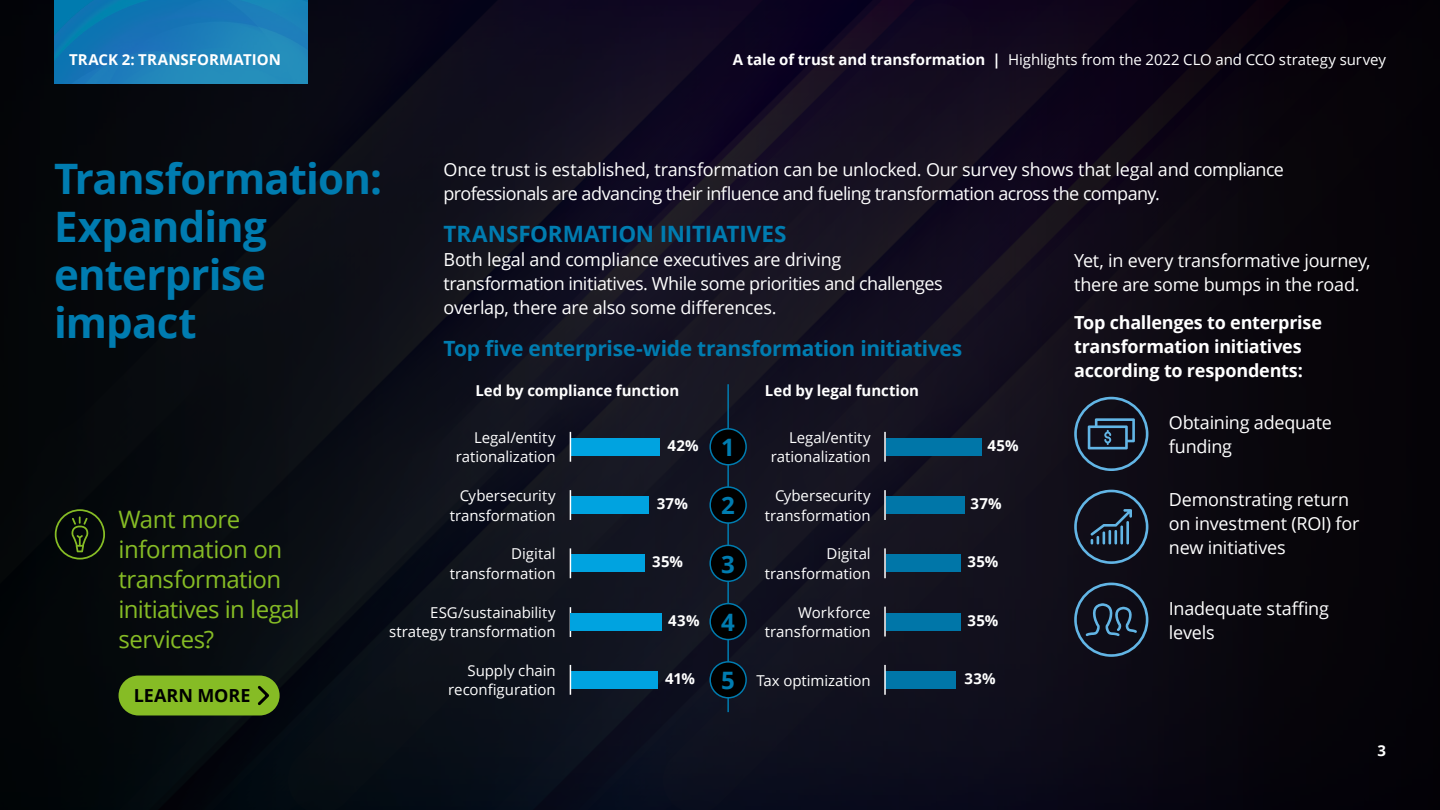
<style>
.page{position:relative;width:1440px;height:810px;background:#fff}
.page>*{position:absolute;margin:0;border:0;box-sizing:border-box;transform-origin:0 0}
.t1{font:700 42px/48px "Open Sans";letter-spacing:-.02em;color:#007cb0}
.t2{font:24px/30px "Open Sans";letter-spacing:-.02em;color:#86bc25}
.t3{font:700 24px "Open Sans";color:#007cb0}
.t4{font:700 22.5px "Open Sans";letter-spacing:-.005em;color:#007cb0}
.t5{font:700 21px "Open Sans";letter-spacing:-.015em;color:#007cb0}
.t6{font:18px/24px "Open Sans";letter-spacing:-.015em;color:#fff}
.t7{font:700 18px/24px "Open Sans";letter-spacing:-.015em;color:#fff}
.t8{font:700 18px "Open Sans";letter-spacing:.005em;color:#000}
.t9{font:15px/19.5px "Open Sans";letter-spacing:-.005em;color:#fff;text-align:right}
.t10{font:700 15px "Open Sans";color:#fff}
.s1{font-weight:700}
.s2{font-size:24px;color:#007cb0}
.s3{font-weight:700;font-size:24px;color:#007cb0}
</style>
<div class="page">
<div style="left:623px;top:0;width:817px;height:810px;background:linear-gradient(to right,#181429,#060308)"></div>
<div style="left:0;top:0;width:640px;height:810px;background:linear-gradient(to right,#020607,#131323)"></div>
<img style="left:54px;top:0;width:254px;height:84px">
<div style="left:119px;top:676px;width:161px;height:40px;background:#86bc25;border-radius:20px"></div>
<svg style="left:0;top:680px;width:794px;height:130px;background:#0e1516"></svg>
<svg style="left:55px;top:509px;width:50px;height:51px;background:#19260e"></svg>
<svg style="left:1074px;top:583px;width:74px;height:74px;background:#1d2a3b"></svg>
<svg style="left:1074px;top:397px;width:74px;height:74px;background:#202f41"></svg>
<svg style="left:1074px;top:490px;width:74px;height:74px;background:#1e2a3b"></svg>
<hr style="left:727px;top:384px;width:2px;height:328px;background:#007cb0">
<hr style="left:570px;top:607px;width:1px;height:30px;background:#fff">
<div style="left:570px;top:438px;width:90px;height:18px;background:#00a3e0"></div>
<div style="left:886px;top:438px;width:96px;height:18px;background:#0076a8"></div>
<hr style="left:570px;top:432px;width:1px;height:30px;background:#fff">
<hr style="left:884px;top:432px;width:2px;height:30px;background:#fff">
<div style="left:710px;top:429px;width:36px;height:36px;background:#000;border-radius:50%"></div>
<div style="left:709px;top:428px;width:38px;height:38px;border:2px solid #007cb0;border-radius:50%"></div>
<div style="left:570px;top:496px;width:79px;height:18px;background:#00a3e0"></div>
<div style="left:886px;top:496px;width:79px;height:18px;background:#0076a8"></div>
<hr style="left:570px;top:490px;width:1px;height:30px;background:#fff">
<hr style="left:884px;top:490px;width:2px;height:30px;background:#fff">
<div style="left:710px;top:487px;width:36px;height:36px;background:#000;border-radius:50%"></div>
<div style="left:709px;top:486px;width:38px;height:38px;border:2px solid #007cb0;border-radius:50%"></div>
<div style="left:570px;top:554px;width:75px;height:18px;background:#00a3e0"></div>
<div style="left:886px;top:554px;width:74px;height:18px;background:#0076a8"></div>
<hr style="left:570px;top:548px;width:1px;height:30px;background:#fff">
<hr style="left:884px;top:548px;width:2px;height:30px;background:#fff">
<div style="left:710px;top:545px;width:36px;height:36px;background:#000;border-radius:50%"></div>
<div style="left:709px;top:545px;width:38px;height:37px;border:2px solid #007cb0;border-radius:50%"></div>
<div style="left:570px;top:613px;width:92px;height:18px;background:#00a3e0"></div>
<div style="left:886px;top:613px;width:74px;height:18px;background:#0076a8"></div>
<hr style="left:884px;top:607px;width:2px;height:30px;background:#fff">
<div style="left:710px;top:604px;width:36px;height:36px;background:#000;border-radius:50%"></div>
<div style="left:709px;top:603px;width:38px;height:37px;border:2px solid #007cb0;border-radius:50%"></div>
<div style="left:570px;top:671px;width:87px;height:18px;background:#00a3e0"></div>
<div style="left:886px;top:671px;width:70px;height:18px;background:#0076a8"></div>
<hr style="left:570px;top:665px;width:1px;height:30px;background:#fff">
<hr style="left:884px;top:665px;width:2px;height:30px;background:#fff">
<div style="left:710px;top:662px;width:36px;height:36px;background:#000;border-radius:50%"></div>
<div style="left:709px;top:661px;width:38px;height:38px;border:2px solid #007cb0;border-radius:50%"></div>
<p class="t10" style="left:69px;top:49px;width:213px">TRACK 2: TRANSFORMATION</p>
<p class="t9" style="left:733px;top:50px;width:655px"><span class="s1">A tale of trust and transformation |</span> Highlights from the 2022 CLO and CCO strategy survey</p>
<h1 class="t1" style="left:54px;top:154px;width:329px">Transformation:<br>Expanding enterprise impact</h1>
<p class="t6" style="left:444px;top:157px;width:842px">Once trust is established, transformation can be unlocked. Our survey shows that legal and compliance professionals are advancing their influence and fueling transformation across the company.</p>
<p class="t4" style="left:444px;top:218px;width:345px">TRANSFORMATION INITIATIVES</p>
<p class="t6" style="left:444px;top:247px;width:501px">Both legal and compliance executives are driving transformation initiatives. While some priorities and challenges overlap, there are also some differences.</p>
<p class="t6" style="left:1074px;top:248px;width:298px">Yet, in every transformative journey, there are some bumps in the road.</p>
<p class="t7" style="left:1074px;top:310px;width:249px">Top challenges to enterprise transformation initiatives according to respondents:</p>
<p class="t5" style="left:444px;top:334px;width:520px">Top five enterprise-wide transformation initiatives</p>
<p class="t10" style="left:475px;top:380px;width:205px">Led by compliance function</p>
<p class="t10" style="left:765px;top:380px;width:156px">Led by legal function</p>
<p class="t9" style="left:456px;top:427px;width:101px">Legal/entity rationalization</p>
<p class="t9" style="left:771px;top:427px;width:101px">Legal/entity rationalization</p>
<p class="t6" style="left:1169px;top:410px;width:164px">Obtaining adequate funding</p>
<p class="t6" style="left:1169px;top:487px;width:192px">Demonstrating return on investment (ROI) for new initiatives</p>
<p class="t10" style="left:668px;top:435px;width:69px">42% <span class="s2">1</span></p>
<p class="t10" style="left:988px;top:435px;width:32px">45%</p>
<p class="t9" style="left:450px;top:485px;width:107px">Cybersecurity transformation</p>
<p class="t9" style="left:765px;top:485px;width:107px">Cybersecurity transformation</p>
<p class="t10" style="left:657px;top:493px;width:33px">37%</p>
<h2 class="t3" style="left:721px;top:489px;width:15px">2</h2>
<p class="t10" style="left:971px;top:493px;width:33px">37%</p>
<h2 class="t2" style="left:119px;top:504px;width:183px">Want more information on transformation initiatives in legal services?</h2>
<p class="t9" style="left:450px;top:544px;width:107px">Digital transformation</p>
<p class="t9" style="left:765px;top:544px;width:107px">Digital transformation</p>
<p class="t10" style="left:652px;top:551px;width:32px">35%</p>
<h2 class="t3" style="left:721px;top:547px;width:15px">3</h2>
<p class="t10" style="left:968px;top:551px;width:32px">35%</p>
<p class="t6" style="left:1169px;top:596px;width:162px">Inadequate staffing levels</p>
<p class="t9" style="left:389px;top:602px;width:168px">ESG/sustainability strategy transformation</p>
<p class="t9" style="left:765px;top:602px;width:107px">Workforce transformation</p>
<p class="t10" style="left:668px;top:610px;width:68px">43% <span class="s2">4</span></p>
<p class="t10" style="left:968px;top:610px;width:32px">35%</p>
<p class="t8" style="left:134px;top:683px;width:118px">LEARN MORE</p>
<p class="t9" style="left:448px;top:660px;width:109px">Supply chain reconfiguration</p>
<p class="t9" style="left:665px;top:670px;width:207px"><span class="s1">41%</span> <span class="s3">5</span> Tax optimization</p>
<p class="t10" style="left:965px;top:668px;width:33px">33%</p>
<p class="t10" style="left:1377px;top:740px;width:10px">3</p>
</div>
